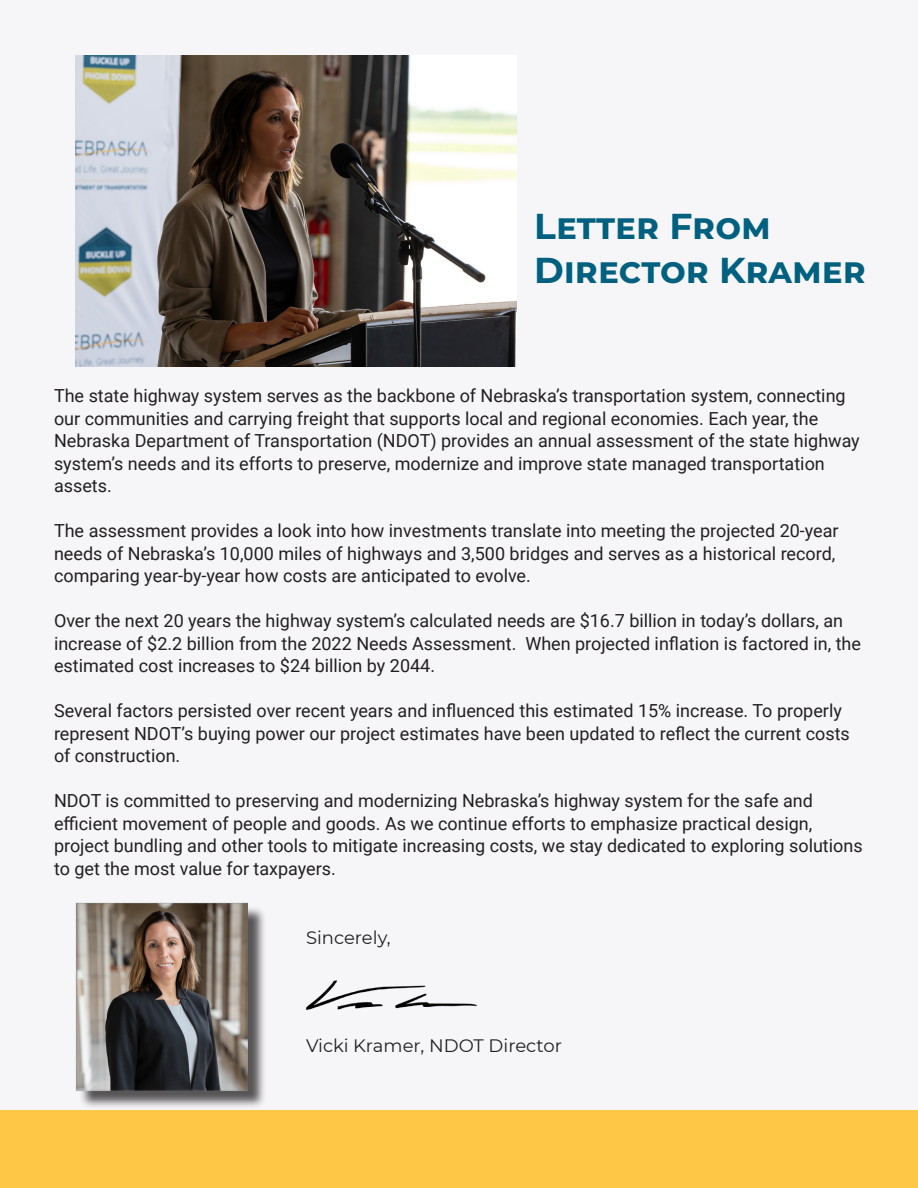
<style>
.page{position:relative;width:918px;height:1188px;background:#f6f6f9}
.page>*{position:absolute;margin:0;border:0;box-sizing:border-box;transform-origin:0 0}
.t1{font:700 36px "Montserrat";color:#00607f}
.t2{font:18px/22.5px "Roboto";color:#231f20}
.t3{font:18px "Montserrat";color:#231f20}
</style>
<div class="page">
<img style="left:76px;top:55px;width:441px;height:312px">
<img style="left:306px;top:981px;width:171px;height:28px">
<div style="left:0;top:1111px;width:918px;height:77px;background:#ffc746"></div>
<div style="left:78px;top:905px;width:188px;height:204px;background:#231f20;opacity:.75"></div>
<img style="left:79px;top:906px;width:166px;height:182px">
<div style="left:76px;top:903px;width:172px;height:188px;border:2px solid #87898c"></div>
<p class="t1" style="left:534px;top:201px;width:239px">Letter From</p>
<p class="t1" style="left:534px;top:244px;width:333px">Director Kramer</p>
<p class="t2" style="left:54px;top:384px;width:807px">The state highway system serves as the backbone of Nebraska’s transportation system, connecting our communities and carrying freight that supports local and regional economies. Each year, the Nebraska Department of Transportation (NDOT) provides an annual assessment of the state highway system’s needs and its efforts to preserve, modernize and improve state managed transportation assets.</p>
<p class="t2" style="left:54px;top:519px;width:786px">The assessment provides a look into how investments translate into meeting the projected 20-year needs of Nebraska’s 10,000 miles of highways and 3,500 bridges and serves as a historical record, comparing year-by-year how costs are anticipated to evolve.</p>
<p class="t2" style="left:54px;top:609px;width:809px">Over the next 20 years the highway system’s calculated needs are $16.7 billion in today’s dollars, an increase of $2.2 billion from the 2022 Needs Assessment. When projected inflation is factored in, the estimated cost increases to $24 billion by 2044.</p>
<p class="t2" style="left:54px;top:699px;width:797px">Several factors persisted over recent years and influenced this estimated 15% increase. To properly represent NDOT’s buying power our project estimates have been updated to reflect the current costs of construction.</p>
<p class="t2" style="left:54px;top:789px;width:761px">NDOT is committed to preserving and modernizing Nebraska’s highway system for the safe and</p>
<p class="t2" style="left:54px;top:811px;width:760px">efficient movement of people and goods. As we continue efforts to emphasize practical design,</p>
<p class="t2" style="left:54px;top:834px;width:810px">project bundling and other tools to mitigate increasing costs, we stay dedicated to exploring solutions to get the most value for taxpayers.</p>
<p class="t3" style="left:306px;top:925px;width:86px">Sincerely,</p>
<p class="t3" style="left:306px;top:1033px;width:257px">Vicki Kramer, NDOT Director</p>
</div>
